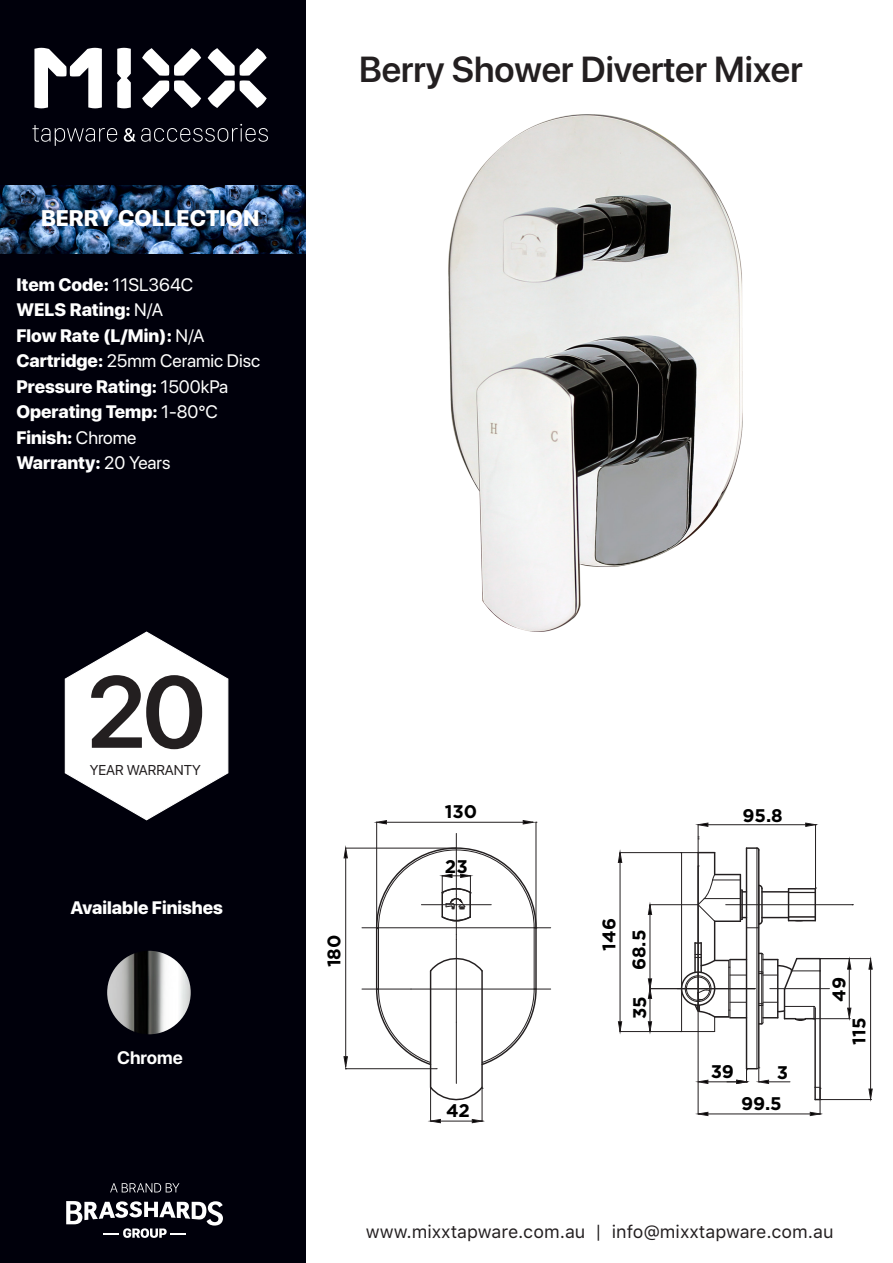
<style>
.page{position:relative;width:893px;height:1263px;background:#fff}
.page>*{position:absolute;margin:0;border:0;box-sizing:border-box;transform-origin:0 0}
.t1{font:600 101.1px "SF Pro Display";color:#231f20}
.t2{font:600 36px "SF Pro Display";color:#231f20}
.t3{font:800 22.5px "SF Pro Display";color:#fff}
.t4{font:700 18.3px/29.8px "Gotham";color:#000}
.t5{font:800 18px "SF Pro Display";color:#fff}
.t6{font:18px "SF Pro Text";color:#231f20}
.t7{font:18px "SF Pro Display";color:#fff}
.t8{font:700 18px "SF Pro Display";color:#fff}
.t9{font:14.25px/21px "SF Pro Display";color:#231f20}
.s1{font-weight:400}
.s2{font-weight:800}
</style>
<div class="page">
<div style="left:0;top:0;width:306px;height:1263px;background:#00000b"></div>
<img style="left:0;top:185px;width:306px;height:68px">
<svg style="left:34px;top:48px;width:68px;height:60px"></svg>
<svg style="left:142px;top:48px;width:59px;height:60px"></svg>
<svg style="left:208px;top:48px;width:59px;height:60px"></svg>
<svg style="left:32px;top:125px;width:85px;height:21px"></svg>
<svg style="left:124px;top:124px;width:144px;height:18px"></svg>
<svg style="left:117px;top:48px;width:14px;height:60px"></svg>
<svg style="left:110px;top:1183px;width:69px;height:9px"></svg>
<svg style="left:66px;top:1201px;width:157px;height:37px"></svg>
<img style="left:107px;top:951px;width:84px;height:83px;border-radius:42px">
<svg style="left:64px;top:631px;width:165px;height:190px"></svg>
<hr style="left:814px;top:1008px;width:2px;height:79px;background:#231f20">
<hr style="left:820px;top:958px;width:51px;height:1px;background:#231f20">
<hr style="left:821px;top:1099px;width:50px;height:1px;background:#231f20">
<hr style="left:870px;top:968px;width:1px;height:122px;background:#231f20">
<svg style="left:868px;top:959px;width:5px;height:10px"></svg>
<svg style="left:868px;top:1089px;width:5px;height:11px"></svg>
<hr style="left:708px;top:1114px;width:102px;height:1px;background:#231f20">
<svg style="left:698px;top:1112px;width:10px;height:4px"></svg>
<hr style="left:758px;top:850px;width:1px;height:217px;background:#231f20">
<hr style="left:756px;top:848px;width:1px;height:221px;background:#231f20">
<hr style="left:620px;top:852px;width:78px;height:1px;background:#231f20">
<hr style="left:620px;top:1031px;width:95px;height:1px;background:#231f20">
<hr style="left:620px;top:862px;width:1px;height:160px;background:#231f20">
<svg style="left:617px;top:851px;width:6px;height:12px"></svg>
<svg style="left:618px;top:1021px;width:4px;height:11px"></svg>
<hr style="left:650px;top:904px;width:48px;height:1px;background:#231f20">
<hr style="left:650px;top:988px;width:104px;height:1px;background:#231f20">
<hr style="left:650px;top:914px;width:1px;height:65px;background:#231f20">
<svg style="left:648px;top:904px;width:4px;height:11px"></svg>
<svg style="left:648px;top:978px;width:4px;height:54px"></svg>
<hr style="left:430px;top:1088px;width:1px;height:33px;background:#231f20">
<hr style="left:482px;top:1088px;width:1px;height:33px;background:#231f20">
<hr style="left:440px;top:1121px;width:32px;height:1px;background:#231f20">
<svg style="left:430px;top:1119px;width:11px;height:4px"></svg>
<svg style="left:472px;top:1119px;width:11px;height:4px"></svg>
<hr style="left:698px;top:866px;width:1px;height:248px;background:#231f20">
<hr style="left:345px;top:848px;width:110px;height:1px;background:#231f20">
<hr style="left:345px;top:1068px;width:91px;height:1px;background:#231f20">
<hr style="left:345px;top:858px;width:1px;height:201px;background:#231f20">
<svg style="left:344px;top:848px;width:4px;height:10px"></svg>
<svg style="left:343px;top:1055px;width:6px;height:14px"></svg>
<hr style="left:376px;top:822px;width:1px;height:106px;background:#231f20">
<hr style="left:536px;top:822px;width:1px;height:106px;background:#231f20">
<hr style="left:386px;top:822px;width:140px;height:1px;background:#231f20">
<svg style="left:376px;top:820px;width:11px;height:4px"></svg>
<svg style="left:522px;top:820px;width:15px;height:5px"></svg>
<hr style="left:819px;top:971px;width:2px;height:128px;background:#231f20">
<svg style="left:810px;top:1087px;width:12px;height:29px"></svg>
<hr style="left:746px;top:848px;width:1px;height:221px;background:#231f20">
<svg style="left:677px;top:823px;width:176px;height:209px"></svg>
<svg style="left:698px;top:1066px;width:92px;height:18px"></svg>
<hr style="left:681px;top:853px;width:1px;height:178px;background:#231f20">
<svg style="left:362px;top:833px;width:189px;height:271px"></svg>
<hr style="left:430px;top:971px;width:1px;height:116px;background:#231f20">
<img style="left:449px;top:115px;width:294px;height:516px">
<p class="t3" style="left:41px;top:202px;width:220px">BERRY COLLECTION</p>
<p class="t5" style="left:16px;top:271px;width:178px">Item Code: <span class="s1">11SL364C</span></p>
<p class="t5" style="left:16px;top:297px;width:148px">WELS Rating: <span class="s1">N/A</span></p>
<p class="t5" style="left:16px;top:322px;width:190px">Flow Rate (L/Min): <span class="s1">N/A</span></p>
<p class="t7" style="left:16px;top:348px;width:245px"><span class="s2">Cartridge:</span> 25mm Ceramic Disc</p>
<p class="t5" style="left:16px;top:373px;width:213px">Pressure Rating: <span class="s1">1500kPa</span></p>
<p class="t5" style="left:16px;top:399px;width:203px">Operating Temp: <span class="s1">1-80°C</span></p>
<p class="t5" style="left:16px;top:424px;width:121px">Finish: <span class="s1">Chrome</span></p>
<p class="t5" style="left:16px;top:450px;width:156px">Warranty: <span class="s1">20 Years</span></p>
<p class="t2" style="left:359px;top:44px;width:445px">Berry Shower Diverter Mixer</p>
<h1 class="t1" style="left:87px;top:640px;width:121px">20</h1>
<p class="t9" style="left:90px;top:759px;width:113px">YEAR WARRANTY</p>
<p class="t9" style="left:92px;top:715px;width:113px">YEAR WARRANTY<br>YEAR WARRANTY</p>
<p class="t5" style="left:70px;top:895px;width:154px">Available Finishes</p>
<p class="t8" style="left:117px;top:1045px;width:67px">Chrome</p>
<p class="t4" style="left:319px;top:967px;width:34px;rotate:-90deg">180</p>
<p class="t4" style="left:445px;top:796px;width:34px">130</p>
<p class="t4" style="left:445px;top:851px;width:24px">23</p>
<p class="t4" style="left:446px;top:1096px;width:25px">42</p>
<p class="t4" style="left:594px;top:970px;width:53px;text-indent:19px;rotate:-90deg">146<br>68.5</p>
<p class="t4" style="left:625px;top:1019px;width:24px;rotate:-90deg">35</p>
<p class="t4" style="left:742px;top:800px;width:42px">95.8</p>
<p class="t4" style="left:711px;top:1056px;width:25px">39</p>
<p class="t4" style="left:777px;top:1057px;width:13px">3</p>
<p class="t4" style="left:741px;top:1089px;width:42px">99.5</p>
<p class="t4" style="left:824px;top:1001px;width:26px;rotate:-90deg">49</p>
<p class="t4" style="left:844px;top:1045px;width:28px;rotate:-90deg">115</p>
<p class="t6" style="left:366px;top:1218px;width:469px">www.mixxtapware.com.au | info@mixxtapware.com.au</p>
</div>
